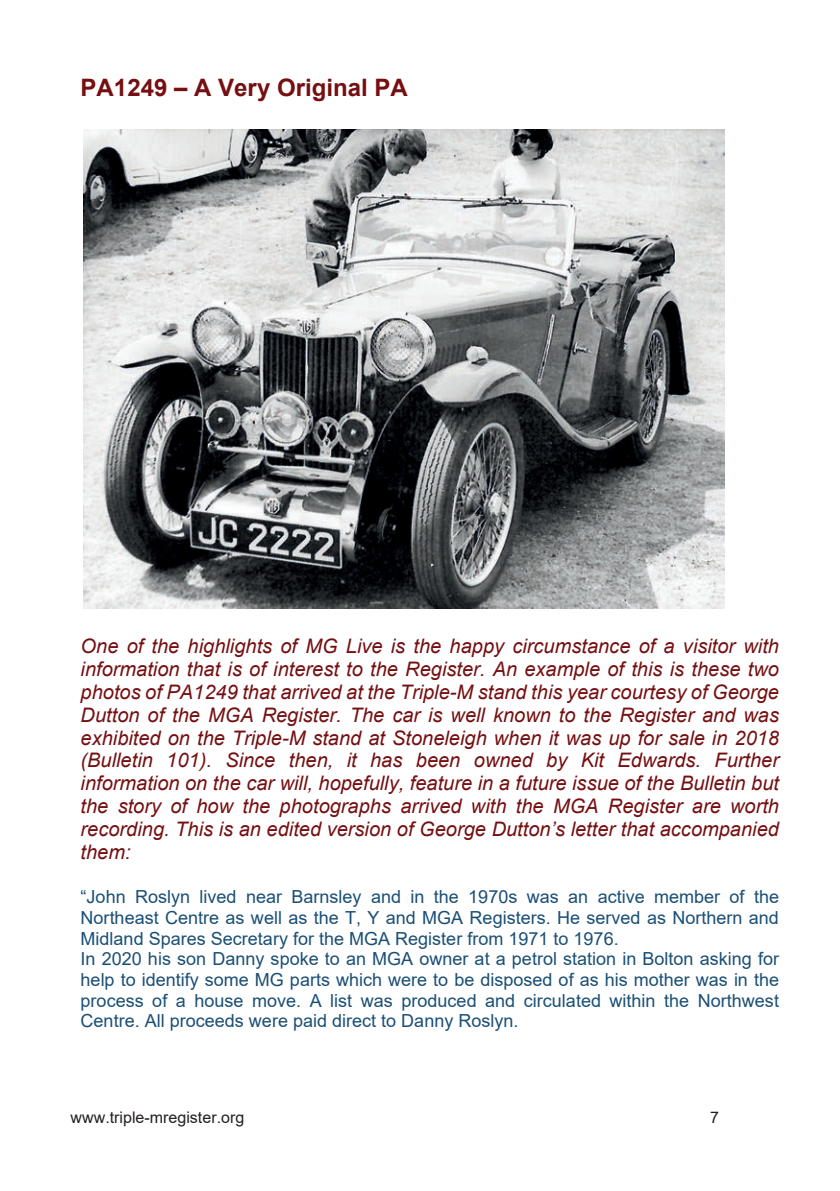
<style>
.page{position:relative;width:840px;height:1191px;background:#fff}
.page>*{position:absolute;margin:0;border:0;box-sizing:border-box;transform-origin:0 0}
.t1{font:700 24px "Arial";color:#750f11}
.t2{font:italic 20px/23px "Arial";color:#750f11;text-align:justify}
.t3{font:18px/20.6px "Arial";color:#1a4f75}
.t4{font:16px "Arial";color:#231f20}
</style>
<div class="page">
<img style="left:83px;top:129px;width:640px;height:479px">
<p class="t1" style="left:81px;top:71px;width:328px">PA1249 – A Very Original PA</p>
<p class="t2" style="left:81px;top:634px;width:699px">One of the highlights of MG Live is the happy circumstance of a visitor with information that is of interest to the Register. An example of this is these two photos of PA1249 that arrived at the Triple-M stand this year courtesy of George Dutton of the MGA Register. The car is well known to the Register and was exhibited on the Triple-M stand at Stoneleigh when it was up for sale in 2018 (Bulletin 101). Since then, it has been owned by Kit Edwards. Further information on the car will, hopefully, feature in a future issue of the Bulletin but the story of how the photographs arrived with the MGA Register are worth recording. This is an edited version of George Dutton’s letter that accompanied them:</p>
<p class="t3" style="left:81px;top:886px;width:699px">“John Roslyn lived near Barnsley and in the 1970s was an active member of the Northeast Centre as well as the T, Y and MGA Registers. He served as Northern and Midland Spares Secretary for the MGA Register from 1971 to 1976.<br>In 2020 his son Danny spoke to an MGA owner at a petrol station in Bolton asking for help to identify some MG parts which were to be disposed of as his mother was in the process of a house move. A list was produced and circulated within the Northwest Centre. All proceeds were paid direct to Danny Roslyn.</p>
<p class="t4" style="left:71px;top:1106px;width:175px">www.triple-mregister.org</p>
<p class="t4" style="left:709px;top:1106px;width:10px">7</p>
</div>
